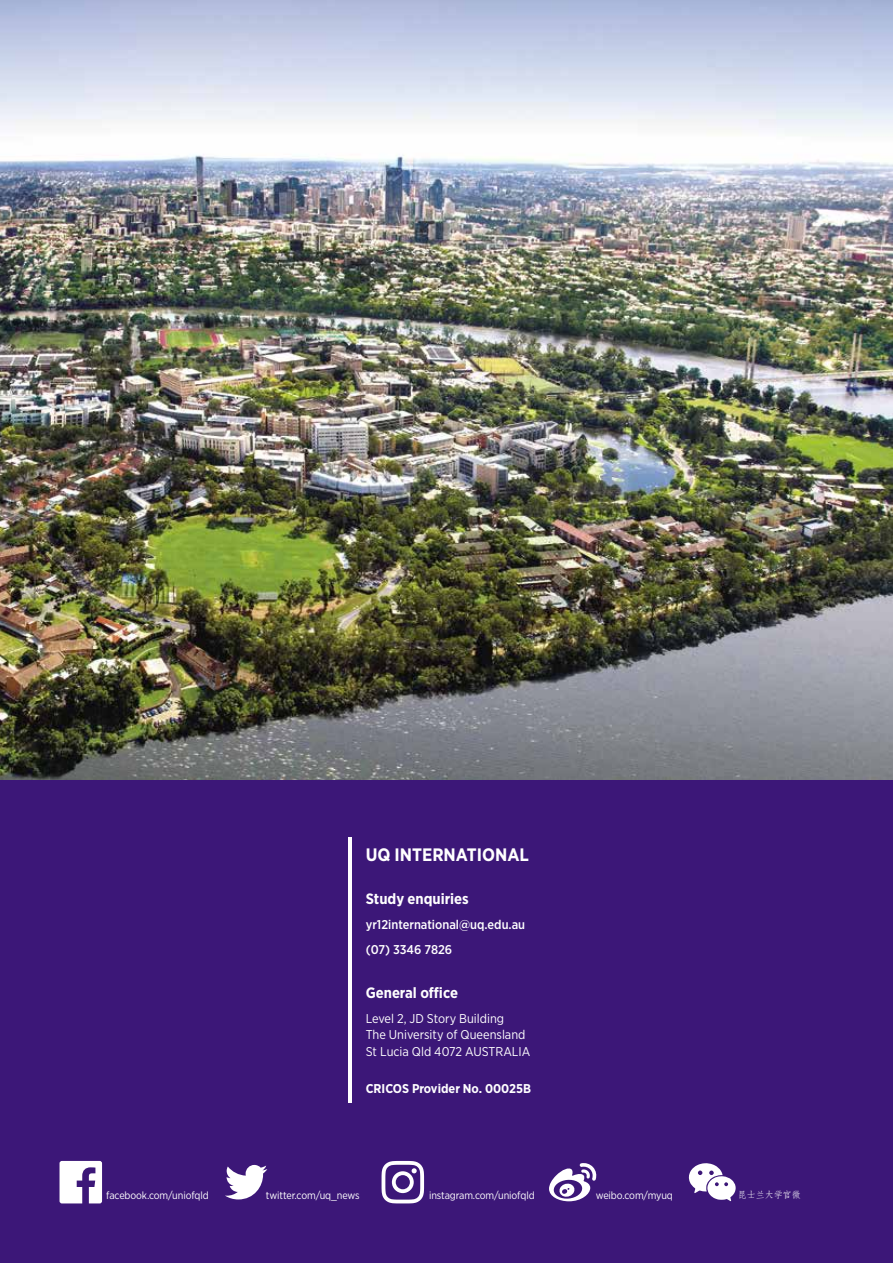
<style>
.page{position:relative;width:893px;height:1263px;background:#fff}
.page>*{position:absolute;margin:0;border:0;box-sizing:border-box;transform-origin:0 0}
.t1{font:700 18px "Gotham Narrow";color:#fff}
.t2{font:700 15px "Gotham Narrow";color:#fff}
.t3{font:12.75px/16.5px "Gotham Narrow";color:#fff}
.t4{font:500 12.75px/25px "Gotham Narrow";color:#fff}
.t5{font:700 12.75px "Gotham Narrow";color:#fff}
.t6{font:10.5px "Gotham Narrow";letter-spacing:-.01em;color:#fff}
.t7{font:9px "Adobe Fangsong Std";color:#fff}
</style>
<div class="page">
<div style="left:0;top:779px;width:893px;height:484px;background:#3c1778"></div>
<img style="left:0;top:0;width:893px;height:779px">
<svg style="left:225px;top:1165px;width:42px;height:34px"></svg>
<svg style="left:60px;top:1161px;width:42px;height:42px"></svg>
<svg style="left:382px;top:1161px;width:42px;height:42px"></svg>
<svg style="left:549px;top:1163px;width:48px;height:38px"></svg>
<svg style="left:688px;top:1163px;width:48px;height:38px"></svg>
<hr style="left:349px;top:838px;width:3px;height:265px;background:#fff">
<h1 class="t1" style="left:366px;top:843px;width:165px">UQ INTERNATIONAL</h1>
<h2 class="t2" style="left:366px;top:889px;width:105px">Study enquiries</h2>
<p class="t4" style="left:366px;top:912px;width:161px">yr12international@uq.edu.au (07) 3346 7826</p>
<h2 class="t2" style="left:366px;top:983px;width:94px">General office</h2>
<p class="t3" style="left:366px;top:1010px;width:166px">Level 2, JD Story Building<br>The University of Queensland<br>St Lucia Qld 4072 AUSTRALIA</p>
<p class="t5" style="left:366px;top:1081px;width:167px">CRICOS Provider No. 00025B</p>
<p class="t6" style="left:106px;top:1189px;width:104px">facebook.com/uniofqld</p>
<p class="t6" style="left:266px;top:1189px;width:95px">twitter.com/uq_news</p>
<p class="t6" style="left:429px;top:1189px;width:107px">instagram.com/uniofqld</p>
<p class="t6" style="left:596px;top:1189px;width:79px">weibo.com/myuq</p>
<p class="t7" style="left:738px;top:1189px;width:65px">昆士兰大学官微</p>
</div>
